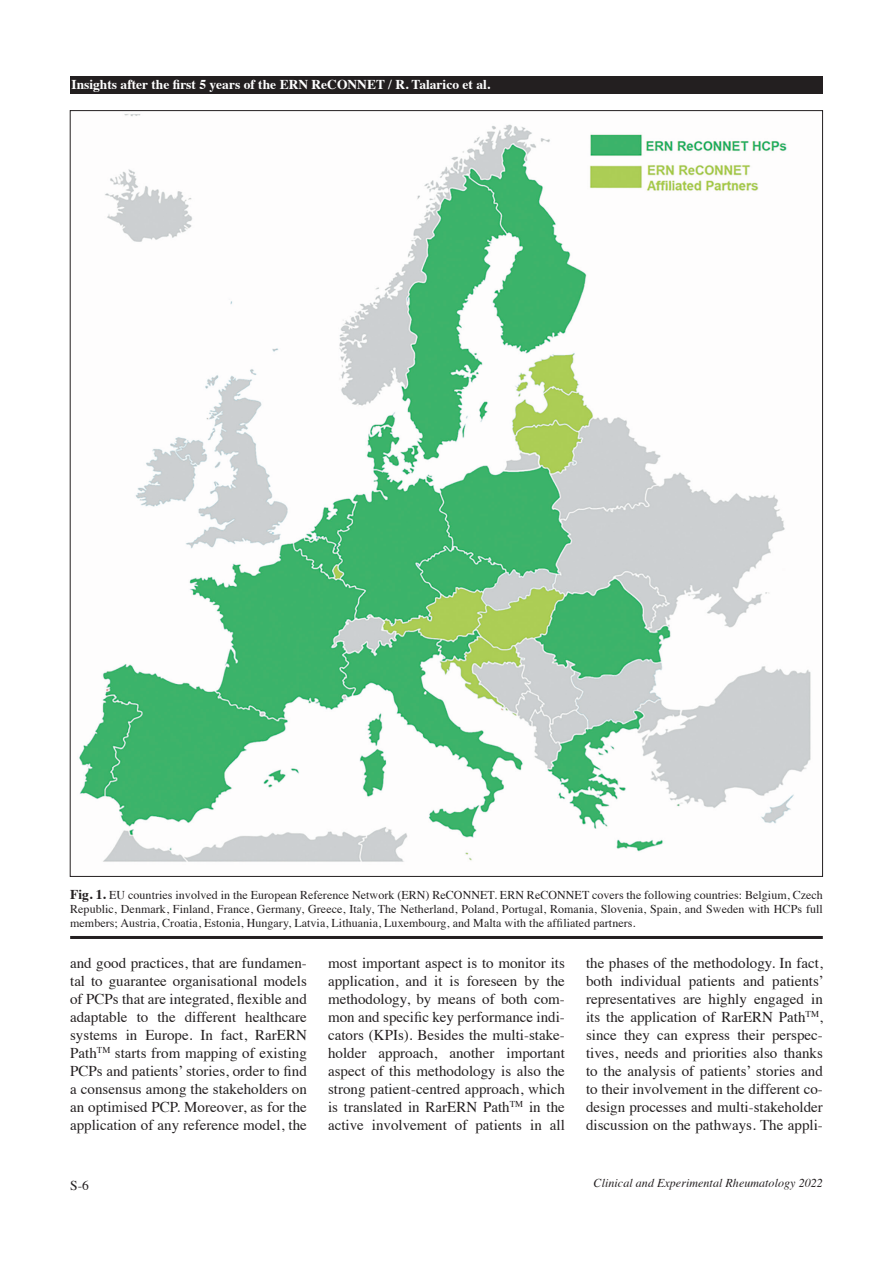
<style>
.page{position:relative;width:893px;height:1263px;background:#fff}
.page>*{position:absolute;margin:0;border:0;box-sizing:border-box;transform-origin:0 0}
.Normal__Web{font:15px/18px "Times";color:#231f20;text-align:justify}
.t1{font:700 13.5px "Times";color:#fff}
.t2{font:13.5px "Times";color:#231f20}
.Normal__Web-2{font:12px/14.2px "Times";letter-spacing:.005em;color:#231f20;text-align:justify}
.t3{font:italic 12px "Times";letter-spacing:.005em;color:#231f20}
.s1{font-weight:700;font-size:13.5px}
</style>
<div class="page">
<div style="left:70px;top:77px;width:753px;height:17px;background:#231f20"></div>
<img style="left:79px;top:114px;width:732px;height:748px">
<hr style="left:70px;top:936px;width:753px;height:3px;background:#231f20">
<p class="t1" style="left:71px;top:71px;width:420px">Insights after the first 5 years of the ERN ReCONNET / R. Talarico et al.</p>
<p class="Normal__Web-2" style="left:70px;top:887px;width:754px"><span class="s1">Fig. 1.</span> EU countries involved in the European Reference Network (ERN) ReCONNET. ERN ReCONNET covers the following countries: Belgium, Czech Republic, Denmark, Finland, France, Germany, Greece, Italy, The Netherland, Poland, Portugal, Romania, Slovenia, Spain, and Sweden with HCPs full members; Austria, Croatia, Estonia, Hungary, Latvia, Lithuania, Luxembourg, and Malta with the affiliated partners.</p>
<p class="Normal__Web" style="left:70px;top:952px;width:238px">and good practices, that are fundamen&shy;tal to guarantee organisational models of PCPs that are integrated, flexible and adaptable to the different healthcare systems in Europe. In fact, RarERN Path<sup>TM</sup> starts from mapping of existing PCPs and patients’ stories, order to find a consensus among the stakeholders on an optimised PCP. Moreover, as for the application of any reference model, the</p>
<p class="Normal__Web" style="left:328px;top:952px;width:238px">most important aspect is to monitor its application, and it is foreseen by the methodology, by means of both com&shy;mon and specific key performance indi&shy;cators (KPIs). Besides the multi-stake&shy;holder approach, another important aspect of this methodology is also the strong patient-centred approach, which is translated in RarERN Path<sup>TM</sup> in the active involvement of patients in all</p>
<p class="Normal__Web" style="left:586px;top:952px;width:239px">the phases of the methodology. In fact, both individual patients and patients’ representatives are highly engaged in its the application of RarERN Path<sup>TM</sup>, since they can express their perspec&shy;tives, needs and priorities also thanks to the analysis of patients’ stories and to their involvement in the different co&shy;design processes and multi-stakeholder discussion on the pathways. The appli-</p>
<p class="t2" style="left:70px;top:1172px;width:20px">S-6</p>
<p class="t3" style="left:594px;top:1173px;width:231px">Clinical and Experimental Rheumatology 2022</p>
</div>
